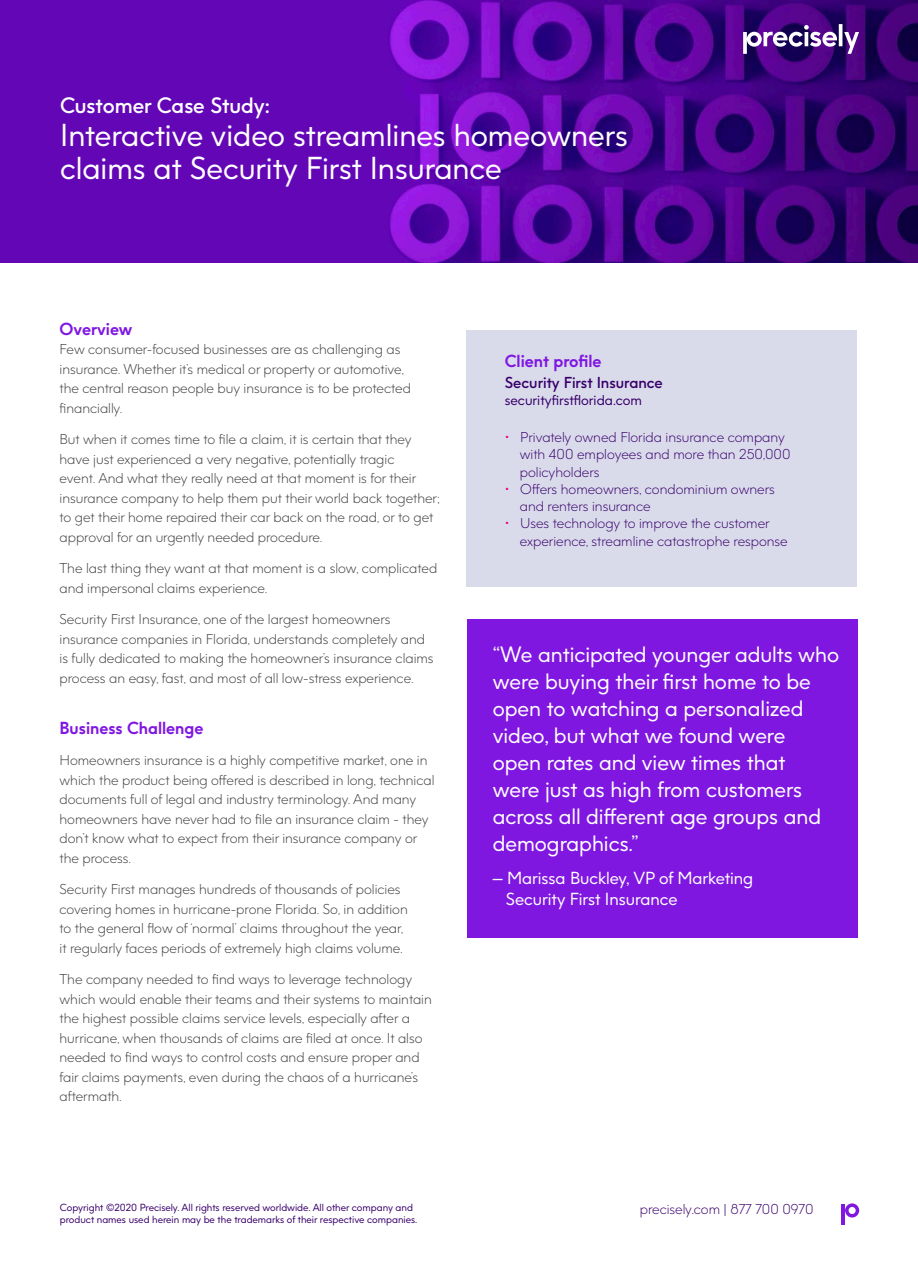
<style>
.page{position:relative;width:918px;height:1263px;background:#fff}
.page>*{position:absolute;margin:0;border:0;box-sizing:border-box;transform-origin:0 0}
.t1{font:30px/33px "Precisely";color:#fff}
.Body{font:21px/27px "Precisely";color:#fff}
.t2{font:600 21px "Precisely";color:#fff}
.Body-2{font:16.5px/21px "Precisely";color:#fff}
.Paragraph_Style_1{font:700 16.5px "Precisely";color:#8017e1}
.t3{font:600 15px "Precisely";color:#39006b}
.Paragraph_Style_1-2{font:300 13.5px/19.5px "Precisely";color:#3e3e3f}
.t4{font:300 13.5px/17.2px "Precisely";color:#39006b}
.t5{font:13.5px "Precisely";color:#39006b}
.t6{font:9.75px "Precisely";color:#39006b}
.s1{color:#e5007e}
</style>
<div class="page">
<svg style="left:845px;top:1203px;width:14px;height:14px"></svg>
<hr style="left:842px;top:1204px;width:3px;height:20px;background:#8017e1">
<img style="left:1px;top:0;width:917px;height:263px">
<svg style="left:743px;top:24px;width:116px;height:30px"></svg>
<div style="left:467px;top:619px;width:390px;height:319px;background:#8017e1"></div>
<div style="left:466px;top:330px;width:391px;height:257px;background:#d9dbeb"></div>
<p class="t2" style="left:60px;top:91px;width:211px">Customer Case Study:</p>
<p class="t1" style="left:60px;top:118px;width:569px">Interactive video streamlines homeowners claims at Security First Insurance</p>
<p class="Paragraph_Style_1" style="left:60px;top:318px;width:74px">Overview</p>
<p class="Paragraph_Style_1-2" style="left:60px;top:340px;width:353px">Few consumer-focused businesses are as challenging as insurance. Whether it’s medical or property or automotive, the central reason people buy insurance is to be protected financially.</p>
<p class="Paragraph_Style_1-2" style="left:60px;top:430px;width:382px">But when it comes time to file a claim, it is certain that they have just experienced a very negative, potentially tragic<br>event. And what they really need at that moment is for their insurance company to help them put their world back together; to get their home repaired their car back on the road, or to get approval for an urgently needed procedure.</p>
<p class="Paragraph_Style_1-2" style="left:60px;top:559px;width:379px">The last thing they want at that moment is a slow, complicated and impersonal claims experience.</p>
<p class="Paragraph_Style_1-2" style="left:60px;top:610px;width:376px">Security First Insurance, one of the largest homeowners insurance companies in Florida, understands completely and is fully dedicated to making the homeowner’s insurance claims process an easy, fast, and most of all low-stress experience.</p>
<p class="Paragraph_Style_1" style="left:60px;top:717px;width:145px">Business Challenge</p>
<p class="Paragraph_Style_1-2" style="left:60px;top:751px;width:377px">Homeowners insurance is a highly competitive market, one in which the product being offered is described in long, technical documents full of legal and industry terminology. And many homeowners have never had to file an insurance claim - they don’t know what to expect from their insurance company or the process.</p>
<p class="Paragraph_Style_1-2" style="left:60px;top:880px;width:350px">Security First manages hundreds of thousands of policies covering homes in hurricane-prone Florida. So, in addition to the general flow of ‘normal’ claims throughout the year, it regularly faces periods of extremely high claims volume.</p>
<p class="Paragraph_Style_1-2" style="left:60px;top:970px;width:374px">The company needed to find ways to leverage technology which would enable their teams and their systems to maintain the highest possible claims service levels, especially after a hurricane, when thousands of claims are filed at once. It also needed to find ways to control costs and ensure proper and fair claims payments, even during the chaos of a hurricane’s aftermath.</p>
<p class="t6" style="left:60px;top:1201px;width:355px">Copyright ©2020 Precisely. All rights reserved worldwide. All other company and</p>
<p class="t6" style="left:60px;top:1213px;width:359px">product names used herein may be the trademarks of their respective companies.</p>
<p class="Paragraph_Style_1" style="left:505px;top:350px;width:98px">Client profile</p>
<p class="t3" style="left:505px;top:373px;width:159px">Security First Insurance</p>
<p class="t5" style="left:505px;top:392px;width:139px">securityfirstflorida.com</p>
<p class="t4" style="left:520px;top:428px;width:272px;text-indent:-15px"><span class="s1">•</span> Privately owned Florida insurance company with 400 employees and more than 250,000 policyholders</p>
<p class="t4" style="left:520px;top:480px;width:256px;text-indent:-15px"><span class="s1">•</span> Offers homeowners, condominium owners and renters insurance</p>
<p class="t4" style="left:520px;top:515px;width:269px;text-indent:-15px"><span class="s1">•</span> Uses technology to improve the customer experience, streamline catastrophe response</p>
<p class="Body" style="left:493px;top:641px;width:348px">“We anticipated younger adults who were buying their first home to be open to watching a personalized video, but what we found were<br>open rates and view times that<br>were just as high from customers across all different age groups and demographics.”</p>
<p class="Body-2" style="left:506px;top:868px;width:249px;text-indent:-13px">— Marissa Buckley, VP of Marketing<br>Security First Insurance</p>
<p class="t4" style="left:640px;top:1201px;width:175px">precisely.com | 877 700 0970</p>
</div>
